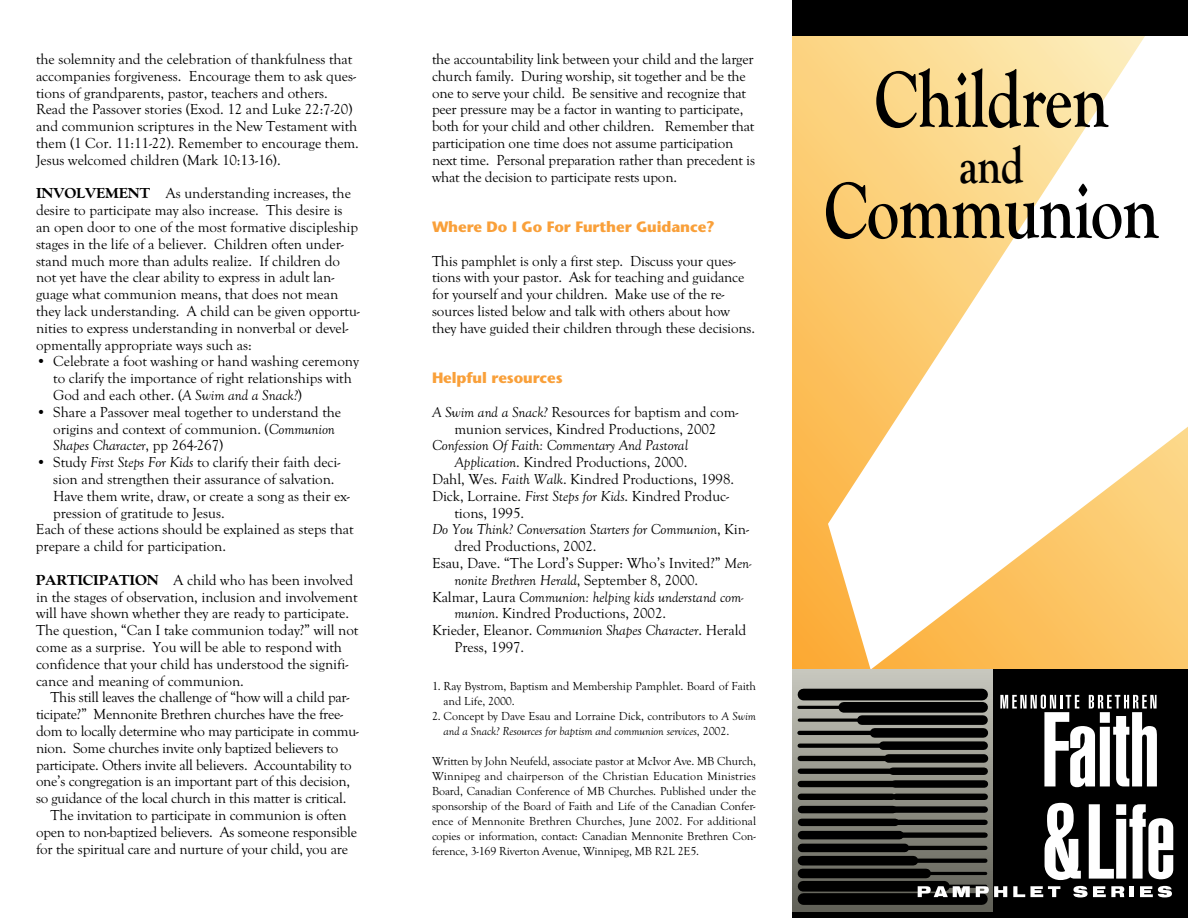
<style>
.page{position:relative;width:1188px;height:918px;background:#fff}
.page>*{position:absolute;margin:0;border:0;box-sizing:border-box;transform-origin:0 0}
.t1{font:700 82.5px "Goudy Old Sty T";letter-spacing:-.025em;color:#000;scale:.8 1}
.t2{font:700 54px "Goudy Old Sty T";color:#000;scale:.8 1}
.t3{font:15px/16.8px "Goudy Old Sty T";letter-spacing:-.005em;color:#000}
.t4{font:italic 15px "Goudy Old Sty T";letter-spacing:-.005em;color:#000}
.t5{font:700 15px "Stone Sans";letter-spacing:-.005em;color:#f9a03a}
.t6{font:12px/15px "Goudy Old Sty T";letter-spacing:-.005em;color:#000}
.s1{font-family:"Goudy Old Sty T Extr";font-weight:700}
.s2{font-style:italic}
.s3{font-style:normal}
</style>
<div class="page">
<div style="left:792px;top:669px;width:396px;height:249px;background:#000"></div>
<img style="left:792px;top:36px;width:396px;height:633px">
<img style="left:792px;top:669px;width:201px;height:243px">
<svg style="left:1045px;top:803px;width:36px;height:77px"></svg>
<svg style="left:1089px;top:804px;width:84px;height:75px"></svg>
<svg style="left:1000px;top:695px;width:157px;height:92px"></svg>
<hr style="left:862px;top:872px;width:124px;height:3px;background:#000">
<svg style="left:913px;top:859px;width:72px;height:4px"></svg>
<hr style="left:883px;top:846px;width:102px;height:4px;background:#000">
<div style="left:888px;top:832px;width:97px;height:6px;background:#000"></div>
<div style="left:893px;top:820px;width:92px;height:5px;background:#000"></div>
<div style="left:895px;top:806px;width:90px;height:7px;background:#000"></div>
<div style="left:896px;top:794px;width:89px;height:6px;background:#000"></div>
<div style="left:895px;top:780px;width:89px;height:8px;background:#000"></div>
<div style="left:893px;top:768px;width:91px;height:7px;background:#000"></div>
<div style="left:888px;top:754px;width:96px;height:9px;background:#000"></div>
<div style="left:883px;top:741px;width:101px;height:9px;background:#000"></div>
<div style="left:875px;top:728px;width:108px;height:10px;background:#000"></div>
<div style="left:862px;top:715px;width:121px;height:10px;background:#000"></div>
<div style="left:844px;top:702px;width:139px;height:11px;background:#000"></div>
<div style="left:804px;top:689px;width:178px;height:11px;background:#000"></div>
<hr style="left:844px;top:885px;width:142px;height:3px;background:#000">
<hr style="left:799px;top:719px;width:127px;height:3px;background:#000">
<hr style="left:799px;top:731px;width:114px;height:4px;background:#000">
<svg style="left:800px;top:744px;width:83px;height:4px"></svg>
<div style="left:800px;top:756px;width:100px;height:5px;background:#000"></div>
<div style="left:800px;top:769px;width:95px;height:5px;background:#000"></div>
<div style="left:801px;top:781px;width:92px;height:6px;background:#000"></div>
<div style="left:801px;top:794px;width:91px;height:6px;background:#000"></div>
<div style="left:801px;top:806px;width:92px;height:7px;background:#000"></div>
<div style="left:802px;top:819px;width:93px;height:7px;background:#000"></div>
<div style="left:802px;top:831px;width:98px;height:8px;background:#000"></div>
<div style="left:802px;top:844px;width:103px;height:8px;background:#000"></div>
<div style="left:802px;top:856px;width:111px;height:9px;background:#000"></div>
<div style="left:802px;top:869px;width:124px;height:9px;background:#000"></div>
<div style="left:803px;top:881px;width:141px;height:11px;background:#000"></div>
<div style="left:804px;top:893px;width:178px;height:12px;background:#000"></div>
<hr style="left:799px;top:706px;width:145px;height:3px;background:#000">
<svg style="left:918px;top:886px;width:52px;height:11px"></svg>
<svg style="left:976px;top:886px;width:31px;height:11px"></svg>
<svg style="left:1013px;top:886px;width:47px;height:11px"></svg>
<svg style="left:1073px;top:886px;width:51px;height:11px"></svg>
<hr style="left:1130px;top:886px;width:4px;height:11px;background:#fff">
<svg style="left:1140px;top:886px;width:32px;height:11px"></svg>
<div style="left:792px;top:0;width:396px;height:36px;background:#000"></div>
<p class="t3" style="left:36px;top:50px;width:324px">the solemnity and the celebration of thankfulness that accompanies forgiveness. Encourage them to ask ques&shy;tions of grandparents, pastor, teachers and others.<br>Read the Passover stories (Exod. 12 and Luke 22:7-20) and communion scriptures in the New Testament with them (1 Cor. 11:11-22). Remember to encourage them.<br>Jesus welcomed children (Mark 10:13-16).</p>
<p class="t3" style="left:36px;top:185px;width:325px"><span class="s1">INVOLVEMENT</span> As understanding increases, the desire to participate may also increase. This desire is an open door to one of the most formative discipleship stages in the life of a believer. Children often under&shy;stand much more than adults realize. If children do not yet have the clear ability to express in adult lan&shy;guage what communion means, that does not mean they lack understanding. A child can be given opportu&shy;nities to express understanding in nonverbal or devel&shy;opmentally appropriate ways such as:</p>
<p class="t3" style="left:53px;top:353px;width:307px;text-indent:-17px">• Celebrate a foot washing or hand washing ceremony to clarify the importance of right relationships with<br>God and each other. (<span class="s2">A Swim and a Snack?</span>)</p>
<p class="t3" style="left:53px;top:403px;width:289px;text-indent:-17px">• Share a Passover meal together to understand the origins and context of communion. (<span class="s2">Communion<br>Shapes Character</span>, pp 264-267)</p>
<p class="t3" style="left:36px;top:454px;width:306px">• Study <span class="s2">First Steps For Kids</span> to clarify their faith deci-</p>
<p class="t3" style="left:53px;top:470px;width:283px">sion and strengthen their assurance of salvation.</p>
<p class="t3" style="left:53px;top:487px;width:298px">Have them write, draw, or create a song as their ex-</p>
<p class="t3" style="left:53px;top:504px;width:173px">pression of gratitude to Jesus.</p>
<p class="t3" style="left:36px;top:521px;width:319px">Each of these actions should be explained as steps that</p>
<p class="t3" style="left:36px;top:538px;width:192px">prepare a child for participation.</p>
<p class="t3" style="left:36px;top:571px;width:324px"><span class="s1">PARTICIPATION</span> A child who has been involved in the stages of observation, inclusion and involvement will have shown whether they are ready to participate.<br>The question, “Can I take communion today?” will not come as a surprise. You will be able to respond with confidence that your child has understood the signifi&shy;cance and meaning of communion.</p>
<p class="t3" style="left:50px;top:689px;width:300px">This still leaves the challenge of “how will a child par-</p>
<p class="t3" style="left:36px;top:706px;width:309px">ticipate?” Mennonite Brethren churches have the free-</p>
<p class="t3" style="left:36px;top:722px;width:324px">dom to locally determine who may participate in commu-</p>
<p class="t3" style="left:36px;top:739px;width:304px">nion. Some churches invite only baptized believers to</p>
<p class="t3" style="left:36px;top:756px;width:317px">participate. Others invite all believers. Accountability to</p>
<p class="t3" style="left:36px;top:773px;width:315px">one’s congregation is an important part of this decision,</p>
<p class="t3" style="left:36px;top:790px;width:312px">so guidance of the local church in this matter is critical.</p>
<p class="t3" style="left:51px;top:806px;width:298px">The invitation to participate in communion is often</p>
<p class="t3" style="left:36px;top:823px;width:323px">open to non-baptized believers. As someone responsible</p>
<p class="t3" style="left:36px;top:840px;width:314px">for the spiritual care and nurture of your child, you are</p>
<p class="t3" style="left:432px;top:50px;width:325px">the accountability link between your child and the larger church family. During worship, sit together and be the one to serve your child. Be sensitive and recognize that peer pressure may be a factor in wanting to participate, both for your child and other children. Remember that participation one time does not assume participation next time. Personal preparation rather than precedent is what the decision to participate rests upon.</p>
<p class="t5" style="left:432px;top:221px;width:284px">Where Do I Go For Further Guidance?</p>
<p class="t3" style="left:432px;top:252px;width:325px">This pamphlet is only a first step. Discuss your ques&shy;tions with your pastor. Ask for teaching and guidance for yourself and your children. Make use of the re&shy;sources listed below and talk with others about how they have guided their children through these decisions.</p>
<p class="t5" style="left:432px;top:372px;width:132px">Helpful resources</p>
<p class="t3" style="left:432px;top:403px;width:308px;text-align:center"><span class="s2">A Swim and a Snack?</span> Resources for baptism and com&shy;munion services, Kindred Productions, 2002</p>
<p class="t4" style="left:432px;top:436px;width:258px">Confession Of Faith: Commentary And Pastoral</p>
<p class="t3" style="left:454px;top:454px;width:234px"><span class="s2">Application</span>. Kindred Productions, 2000.</p>
<p class="t3" style="left:432px;top:470px;width:304px">Dahl, Wes. <span class="s2">Faith Walk</span>. Kindred Productions, 1998.</p>
<p class="t3" style="left:432px;top:487px;width:299px">Dick, Lorraine. <span class="s2">First Steps for Kids</span>. Kindred Produc-</p>
<p class="t3" style="left:454px;top:504px;width:71px">tions, 1995.</p>
<p class="t4" style="left:432px;top:520px;width:318px">Do You Think? Conversation Starters for Communion<span class="s3">, Kin-</span></p>
<p class="t3" style="left:454px;top:538px;width:144px">dred Productions, 2002.</p>
<p class="t3" style="left:432px;top:554px;width:321px">Esau, Dave. “The Lord’s Supper: Who’s Invited?” <span class="s2">Men-</span></p>
<p class="t4" style="left:454px;top:571px;width:245px">nonite Brethren Herald<span class="s3">, September 8, 2000.</span></p>
<p class="t4" style="left:432px;top:588px;width:313px"><span class="s3">Kalmar, Laura</span> Communion: helping kids understand com-</p>
<p class="t3" style="left:454px;top:605px;width:213px"><span class="s2">munion</span>. Kindred Productions, 2002.</p>
<p class="t4" style="left:432px;top:621px;width:316px"><span class="s3">Krieder, Eleanor.</span> Communion Shapes Character<span class="s3">. Herald</span></p>
<p class="t3" style="left:454px;top:638px;width:71px">Press, 1997.</p>
<p class="t6" style="left:444px;top:678px;width:314px;text-indent:-12px">1. Ray Bystrom, Baptism and Membership Pamphlet. Board of Faith and Life, 2000.</p>
<p class="t6" style="left:444px;top:708px;width:314px;text-indent:-12px">2. Concept by Dave Esau and Lorraine Dick, contributors to <span class="s2">A Swim and a Snack? Resources for baptism and communion services</span>, 2002.</p>
<p class="t6" style="left:432px;top:753px;width:326px;text-align:justify">Written by John Neufeld, associate pastor at McIvor Ave. MB Church, Winnipeg and chairperson of the Christian Education Ministries Board, Canadian Conference of MB Churches. Published under the sponsorship of the Board of Faith and Life of the Canadian Confer&shy;ence of Mennonite Brethren Churches, June 2002. For additional copies or information, contact: Canadian Mennonite Brethren Con&shy;ference, 3-169 Riverton Avenue, Winnipeg, MB R2L 2E5.</p>
<h1 class="t1" style="left:874px;top:50px;width:295px">Children</h1>
<h2 class="t2" style="left:959px;top:132px;width:82px">and</h2>
<h1 class="t1" style="left:824px;top:161px;width:421px">Communion</h1>
</div>
